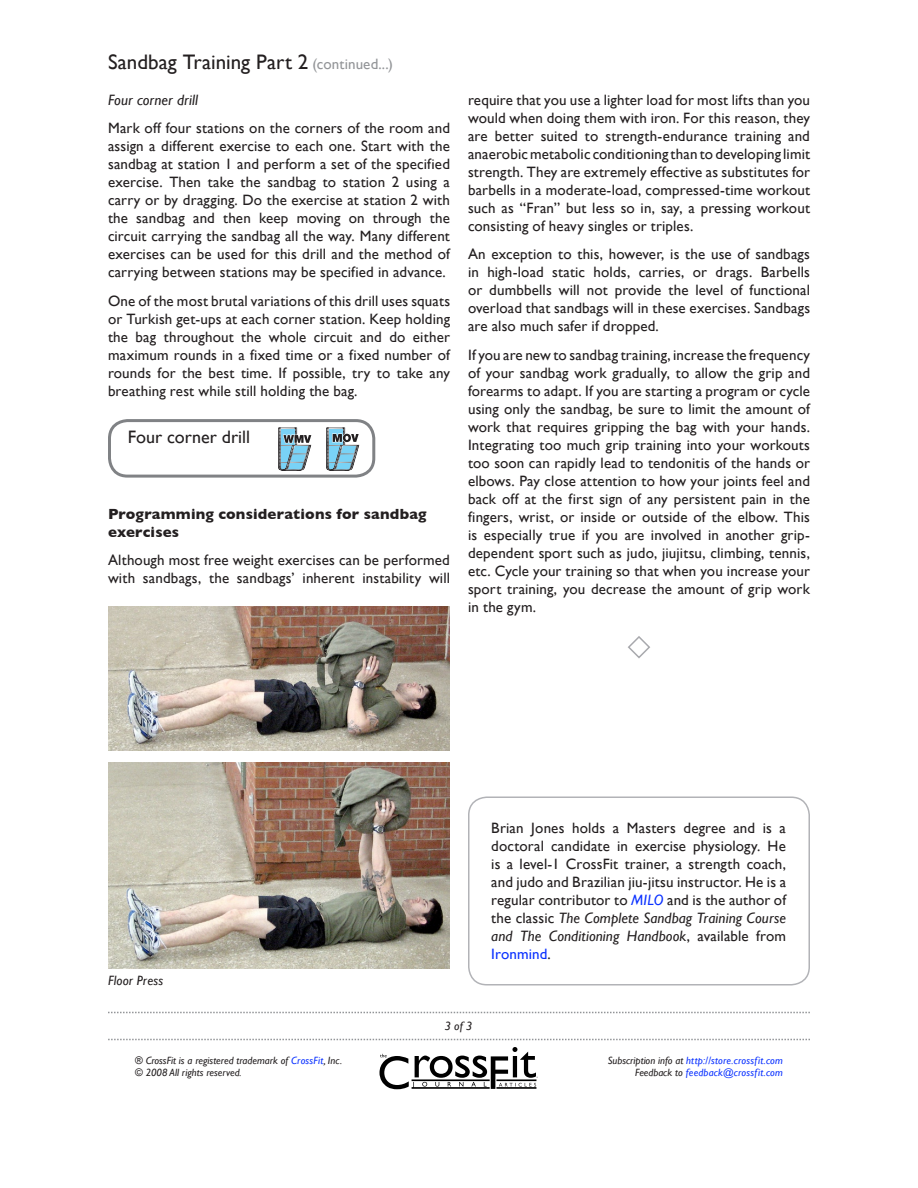
<style>
.page{position:relative;width:918px;height:1188px;background:#fff}
.page>*{position:absolute;margin:0;border:0;box-sizing:border-box;transform-origin:0 0}
.t1{font:21px "Gill Sans";color:#231f20}
.t2{font:18px "Gill Sans";color:#231f20}
.t3{font:15px/18px "Gill Sans";letter-spacing:.01em;color:#231f20;text-align:justify}
.t4{font:700 15px/18px "Gill Sans";letter-spacing:.015em;color:#231f20}
.t5{font:italic 15px "Gill Sans";letter-spacing:.005em;color:#231f20}
.t6{font:italic 13.5px "Gill Sans";letter-spacing:.01em;color:#231f20}
.t7{font:italic 12px "Gill Sans";color:#231f20}
.t8{font:italic 10.5px/12.6px "Gill Sans";letter-spacing:.015em;color:#0a31ff;text-align:right}
.t9{font:italic 10.5px/12.6px "Gill Sans";color:#231f20}
.s1{font-size:15px;color:#939598}
.s2{font-style:italic;color:#0a31ff}
.s3{font-style:italic}
.s4{color:#0a31ff}
.s5{color:#231f20}
</style>
<div class="page">
<svg style="left:380px;top:1047px;width:158px;height:42px"></svg>
<svg style="left:108px;top:1012px;width:702px;height:1px"></svg>
<svg style="left:108px;top:1039px;width:702px;height:1px"></svg>
<img style="left:108px;top:606px;width:342px;height:145px">
<img style="left:108px;top:763px;width:342px;height:206px">
<div style="left:108px;top:419px;width:267px;height:59px;border:3px solid #808285;border-radius:18px"></div>
<svg style="left:327px;top:428px;width:33px;height:42px"></svg>
<svg style="left:279px;top:428px;width:33px;height:42px"></svg>
<div style="left:468px;top:796px;width:342px;height:190px;border:2px solid #b2b3b7;border-radius:18px"></div>
<svg style="left:628px;top:636px;width:22px;height:23px"></svg>
<h1 class="t1" style="left:108px;top:49px;width:287px">Sandbag Training Part 2 <span class="s1">(continued...)</span></h1>
<p class="t5" style="left:108px;top:91px;width:91px">Four corner drill</p>
<p class="t3" style="left:108px;top:119px;width:344px">Mark off four stations on the corners of the room and assign a different exercise to each one. Start with the sandbag at station 1 and perform a set of the specified exercise. Then take the sandbag to station 2 using a carry or by dragging. Do the exercise at station 2 with the sandbag and then keep moving on through the circuit carrying the sandbag all the way. Many different exercises can be used for this drill and the method of carrying between stations may be specified in advance.</p>
<p class="t3" style="left:108px;top:292px;width:344px">One of the most brutal variations of this drill uses squats or Turkish get-ups at each corner station. Keep holding the bag throughout the whole circuit and do either maximum rounds in a fixed time or a fixed number of rounds for the best time. If possible, try to take any breathing rest while still holding the bag.</p>
<p class="t2" style="left:128px;top:427px;width:124px">Four corner drill</p>
<p class="t4" style="left:108px;top:505px;width:320px">Programming considerations for sandbag exercises</p>
<p class="t3" style="left:108px;top:551px;width:344px">Although most free weight exercises can be performed with sandbags, the sandbags’ inherent instability will</p>
<p class="t3" style="left:468px;top:91px;width:344px">require that you use a lighter load for most lifts than you would when doing them with iron. For this reason, they are better suited to strength-endurance training and anaerobic metabolic conditioning than to developing limit strength. They are extremely effective as substitutes for barbells in a moderate-load, compressed-time workout such as “Fran” but less so in, say, a pressing workout consisting of heavy singles or triples.</p>
<p class="t3" style="left:468px;top:245px;width:344px">An exception to this, however, is the use of sandbags in high-load static holds, carries, or drags. Barbells or dumbbells will not provide the level of functional overload that sandbags will in these exercises. Sandbags are also much safer if dropped.</p>
<p class="t3" style="left:468px;top:346px;width:344px">If you are new to sandbag training, increase the frequency of your sandbag work gradually, to allow the grip and forearms to adapt. If you are starting a program or cycle using only the sandbag, be sure to limit the amount of work that requires gripping the bag with your hands.<br>Integrating too much grip training into your workouts too soon can rapidly lead to tendonitis of the hands or elbows. Pay close attention to how your joints feel and back off at the first sign of any persistent pain in the fingers, wrist, or inside or outside of the elbow. This is especially true if you are involved in another grip&shy;dependent sport such as judo, jiujitsu, climbing, tennis, etc. Cycle your training so that when you increase your sport training, you decrease the amount of grip work in the gym.</p>
<p class="t6" style="left:108px;top:972px;width:57px">Floor Press</p>
<p class="t3" style="left:491px;top:819px;width:296px">Brian Jones holds a Masters degree and is a doctoral candidate in exercise physiology. He is a level-1 CrossFit trainer, a strength coach, and judo and Brazilian jiu-jitsu instructor. He is a regular contributor to <span class="s2">MILO</span> and is the author of the classic <span class="s3">The Complete Sandbag Training Course and The Conditioning Handbook</span>, available from <span class="s4">Ironmind</span>.</p>
<p class="t7" style="left:445px;top:1019px;width:29px">3 of 3</p>
<p class="t9" style="left:135px;top:1054px;width:209px">® CrossFit is a registered trademark of <span class="s4">CrossFit</span>, Inc. © 2008 All rights reserved.</p>
<p class="t8" style="left:608px;top:1054px;width:177px"><span class="s5">Subscription info at</span> http://store.crossfit.com<br><span class="s5">Feedback to</span> feedback@crossfit.com</p>
</div>
